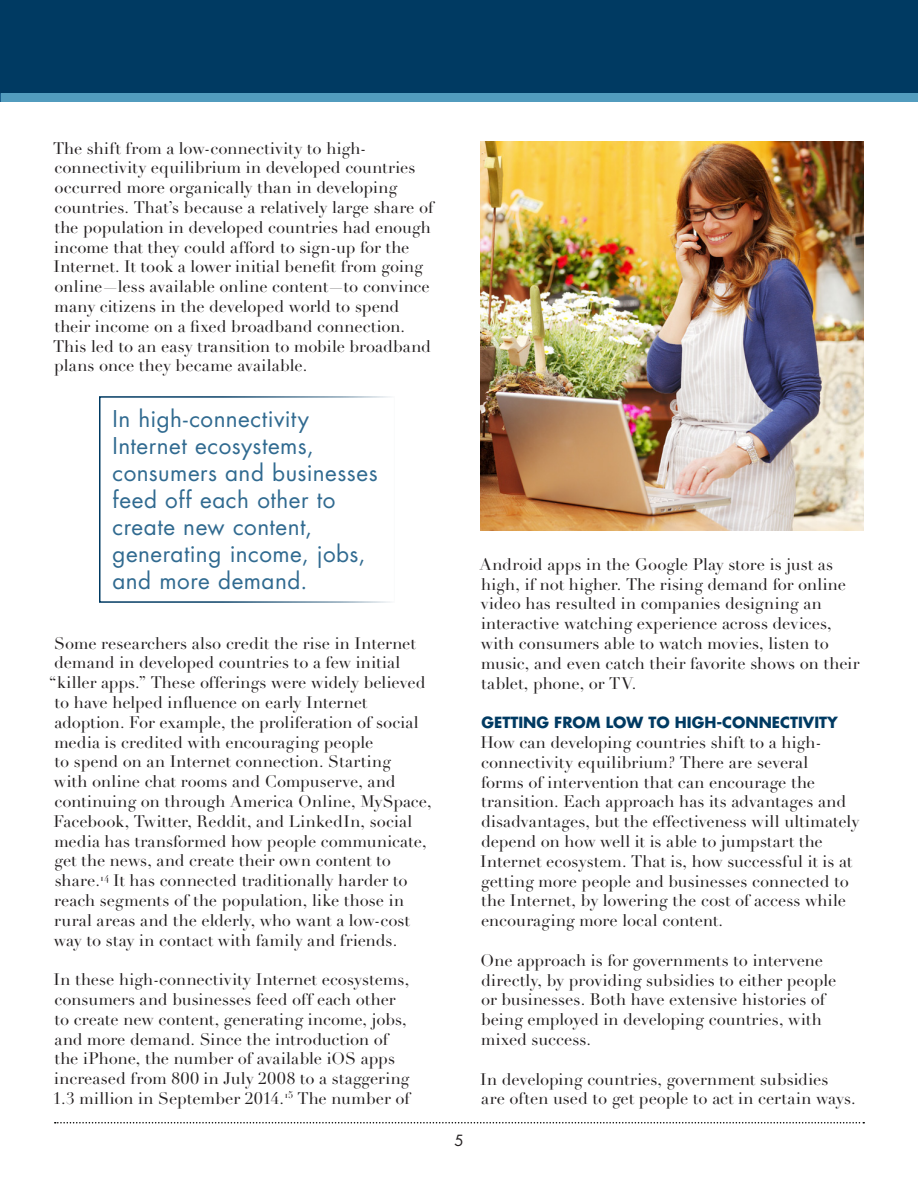
<style>
.page{position:relative;width:918px;height:1188px;background:#fff}
.page>*{position:absolute;margin:0;border:0;box-sizing:border-box;transform-origin:0 0}
.call-out_text{font:22.5px/27px "Futura";letter-spacing:.02em;color:#306a90}
.Body_text{font:16.5px/19.8px "Didot LH";color:#231f20}
.Heading1{font:700 15px "Futura";color:#003a62}
.t1{font:15px "Futura";color:#231f20}
</style>
<div class="page">
<svg style="left:55px;top:1122px;width:809px;height:2px"></svg>
<div style="left:0;top:93px;width:918px;height:8px;background:#529cbe"></div>
<hr style="left:0;top:0;width:2px;height:93px;background:#003a62">
<div style="left:2px;top:0;width:916px;height:93px;background:#003a62"></div>
<img style="left:480px;top:141px;width:384px;height:389px">
<div style="left:99px;top:396px;width:296px;height:207px;border:2px solid #003a62"></div>
<p class="Body_text" style="left:53px;top:138px;width:382px">The shift from a low-connectivity to high&shy;connectivity equilibrium in developed countries occurred more organically than in developing countries. That’s because a relatively large share of the population in developed countries had enough income that they could afford to sign-up for the Internet. It took a lower initial benefit from going online—less available online content—to convince many citizens in the developed world to spend their income on a fixed broadband connection.<br>This led to an easy transition to mobile broadband plans once they became available.</p>
<p class="call-out_text" style="left:112px;top:405px;width:267px">In high-connectivity<br>Internet ecosystems, consumers and businesses feed off each other to create new content, generating income, jobs, and more demand.</p>
<p class="Body_text" style="left:54px;top:633px;width:363px">Some researchers also credit the rise in Internet</p>
<p class="Body_text" style="left:54px;top:653px;width:348px">demand in developed countries to a few initial</p>
<p class="Body_text" style="left:49px;top:673px;width:378px">“killer apps.” These offerings were widely believed</p>
<p class="Body_text" style="left:54px;top:693px;width:314px">to have helped influence on early Internet</p>
<p class="Body_text" style="left:55px;top:713px;width:366px">adoption. For example, the proliferation of social</p>
<p class="Body_text" style="left:54px;top:732px;width:320px">media is credited with encouraging people</p>
<p class="Body_text" style="left:54px;top:752px;width:338px">to spend on an Internet connection. Starting</p>
<p class="Body_text" style="left:54px;top:772px;width:343px">with online chat rooms and Compuserve, and</p>
<p class="Body_text" style="left:54px;top:792px;width:379px">continuing on through America Online, MySpace,</p>
<p class="Body_text" style="left:54px;top:812px;width:360px">Facebook, Twitter, Reddit, and LinkedIn, social</p>
<p class="Body_text" style="left:54px;top:831px;width:374px">media has transformed how people communicate,</p>
<p class="Body_text" style="left:54px;top:851px;width:338px">get the news, and create their own content to</p>
<p class="Body_text" style="left:55px;top:871px;width:354px">share.<sup>14</sup> It has connected traditionally harder to</p>
<p class="Body_text" style="left:54px;top:891px;width:351px">reach segments of the population, like those in</p>
<p class="Body_text" style="left:54px;top:911px;width:357px">rural areas and the elderly, who want a low-cost</p>
<p class="Body_text" style="left:54px;top:930px;width:345px">way to stay in contact with family and friends.</p>
<p class="Body_text" style="left:53px;top:970px;width:359px">In these high-connectivity Internet ecosystems, consumers and businesses feed off each other to create new content, generating income, jobs, and more demand. Since the introduction of the iPhone, the number of available iOS apps increased from 800 in July 2008 to a staggering 1.3 million in September 2014.<sup>15</sup> The number of</p>
<p class="t1" style="left:454px;top:1130px;width:11px">5</p>
<p class="Body_text" style="left:479px;top:555px;width:382px">Android apps in the Google Play store is just as high, if not higher. The rising demand for online video has resulted in companies designing an interactive watching experience across devices, with consumers able to watch movies, listen to music, and even catch their favorite shows on their tablet, phone, or TV.</p>
<p class="Heading1" style="left:482px;top:712px;width:358px">GETTING FROM LOW TO HIGH-CONNECTIVITY</p>
<p class="Body_text" style="left:480px;top:733px;width:381px">How can developing countries shift to a high&shy;connectivity equilibrium? There are several<br>forms of intervention that can encourage the transition. Each approach has its advantages and disadvantages, but the effectiveness will ultimately depend on how well it is able to jumpstart the Internet ecosystem. That is, how successful it is at getting more people and businesses connected to the Internet, by lowering the cost of access while encouraging more local content.</p>
<p class="Body_text" style="left:481px;top:951px;width:357px">One approach is for governments to intervene directly, by providing subsidies to either people or businesses. Both have extensive histories of being employed in developing countries, with mixed success.</p>
<p class="Body_text" style="left:480px;top:1069px;width:377px">In developing countries, government subsidies are often used to get people to act in certain ways.</p>
</div>
